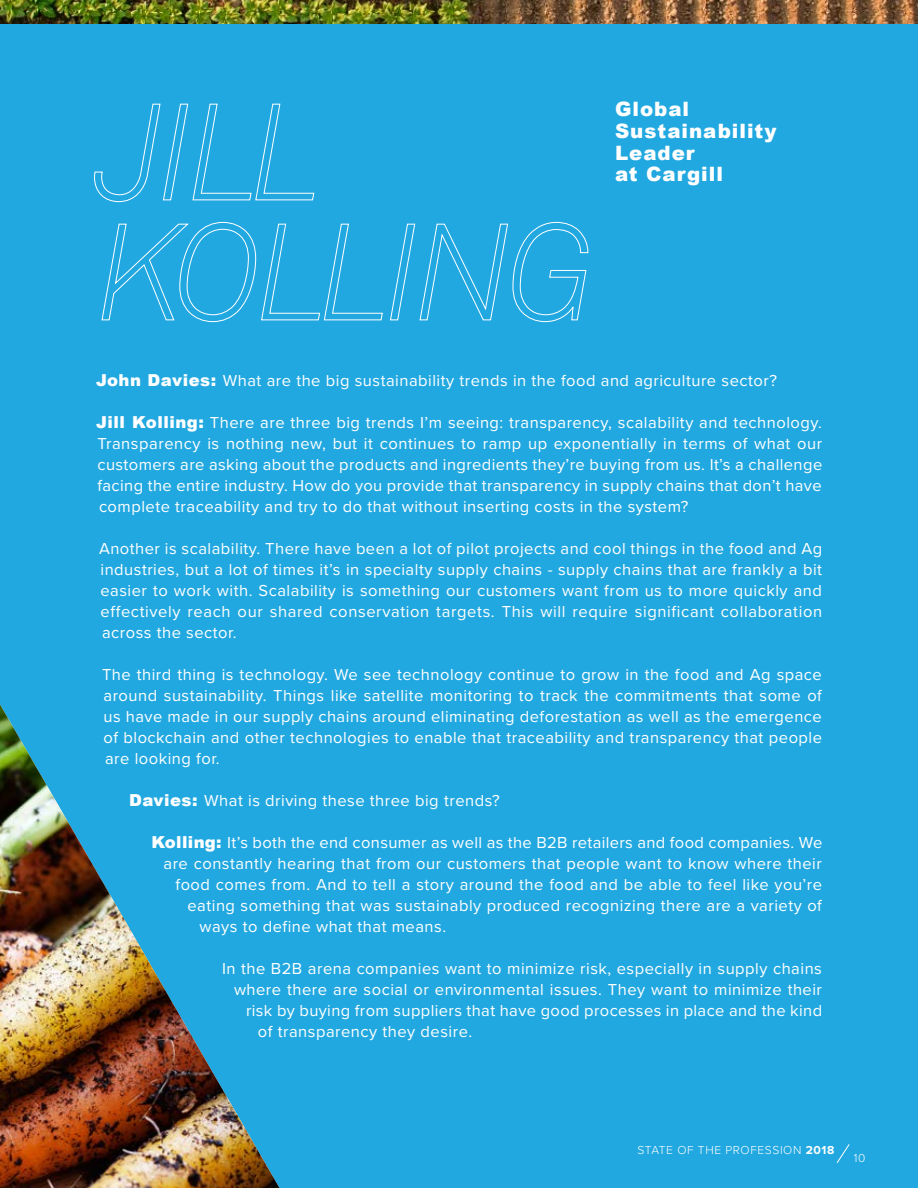
<style>
.page{position:relative;width:918px;height:1188px;background:#22a8e0}
.page>*{position:absolute;margin:0;border:0;box-sizing:border-box;transform-origin:0 0}
.t1{font:900 19.8px/21.6px "Arial";letter-spacing:.05em;color:#fff}
.t2{font:16.5px/21px "Proxima Nova";letter-spacing:.03em;color:#fff;text-align:justify}
.t3{font:300 12px "Proxima Nova";letter-spacing:.05em;color:#fff}
.s1{font-family:"Arial";font-weight:900}
.s2{font-weight:700}
</style>
<div class="page">
<svg style="left:836px;top:1144px;width:14px;height:19px"></svg>
<img style="left:0;top:0;width:918px;height:24px">
<img style="left:0;top:704px;width:280px;height:484px">
<svg style="left:94px;top:103px;width:221px;height:99px"></svg>
<svg style="left:101px;top:222px;width:282px;height:100px"></svg>
<svg style="left:390px;top:222px;width:199px;height:100px"></svg>
<p class="t1" style="left:615px;top:98px;width:163px">Global<br>Sustainability<br>Leader<br>at Cargill</p>
<p class="t2" style="left:96px;top:369px;width:682px"><span class="s1">John Davies:</span> What are the big sustainability trends in the food and agriculture sector?</p>
<p class="t2" style="left:96px;top:411px;width:728px"><span class="s1">Jill Kolling:</span> There are three big trends I’m seeing: transparency, scalability and technology.<br>Transparency is nothing new, but it continues to ramp up exponentially in terms of what our customers are asking about the products and ingredients they’re buying from us. It’s a challenge facing the entire industry. How do you provide that transparency in supply chains that don’t have complete traceability and try to do that without inserting costs in the system?</p>
<p class="t2" style="left:99px;top:537px;width:725px">Another is scalability. There have been a lot of pilot projects and cool things in the food and Ag industries, but a lot of times it’s in specialty supply chains - supply chains that are frankly a bit easier to work with. Scalability is something our customers want from us to more quickly and effectively reach our shared conservation targets. This will require significant collaboration across the sector.</p>
<p class="t2" style="left:102px;top:663px;width:722px">The third thing is technology. We see technology continue to grow in the food and Ag space around sustainability. Things like satellite monitoring to track the commitments that some of us have made in our supply chains around eliminating deforestation as well as the emergence of blockchain and other technologies to enable that traceability and transparency that people are looking for.</p>
<p class="t2" style="left:129px;top:789px;width:372px"><span class="s1">Davies:</span> What is driving these three big trends?</p>
<p class="t2" style="left:152px;top:831px;width:672px"><span class="s1">Kolling:</span> It’s both the end consumer as well as the B2B retailers and food companies. We</p>
<p class="t2" style="left:164px;top:852px;width:660px">are constantly hearing that from our customers that people want to know where their</p>
<p class="t2" style="left:176px;top:873px;width:648px">food comes from. And to tell a story around the food and be able to feel like you’re</p>
<p class="t2" style="left:188px;top:894px;width:636px">eating something that was sustainably produced recognizing there are a variety of</p>
<p class="t2" style="left:200px;top:915px;width:248px">ways to define what that means.</p>
<p class="t2" style="left:222px;top:957px;width:601px">In the B2B arena companies want to minimize risk, especially in supply chains</p>
<p class="t2" style="left:234px;top:978px;width:590px">where there are social or environmental issues. They want to minimize their</p>
<p class="t2" style="left:246px;top:999px;width:578px">risk by buying from suppliers that have good processes in place and the kind</p>
<p class="t2" style="left:258px;top:1020px;width:216px">of transparency they desire.</p>
<p class="t3" style="left:637px;top:1141px;width:199px">STATE OF THE PROFESSION <span class="s2">2018</span></p>
<p class="t3" style="left:854px;top:1149px;width:13px">10</p>
</div>
